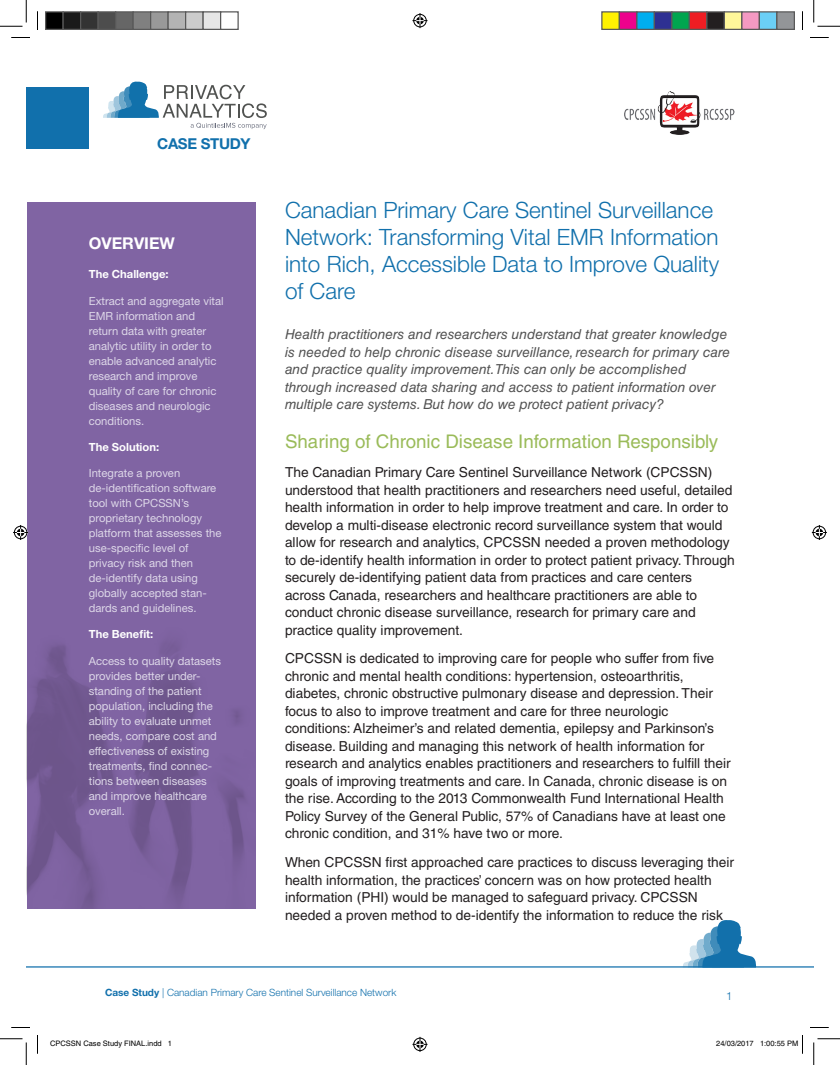
<style>
.page{position:relative;width:840px;height:1065px;background:#fff}
.page>*{position:absolute;margin:0;border:0;box-sizing:border-box;transform-origin:0 0}
.t1{font:300 22.5px/27px "Helvetica Neue LT Std";color:#1170ac}
.Subhead{font:18.75px "Helvetica LT Std";color:#9abb59}
.t2{font:700 16.25px "Helvetica Neue LT Std";color:#fff}
.t3{font:700 15px "Helvetica Neue LT Std";letter-spacing:-.02em;color:#1170ac}
.body{font:13.75px/17.5px "Helvetica LT Std";color:#231f20}
.intro_paragraph{font:italic 13.75px/17.5px "Helvetica LT Std";color:#525252}
.sidebar_text{font:11.25px/15px "Helvetica Neue LT Std";color:#ddd7e8}
.Sidebar_Header{font:700 11.25px "Helvetica Neue LT Std";color:#fff}
.t4{font:300 11.25px "Helvetica Neue LT Std";color:#1170ac}
.t5{font:300 10px "Helvetica Neue LT Std";color:#1170ac}
.t6{font:7.5px "Helvetica";color:#000}
.s1{font-weight:700}
</style>
<div class="page">
<div style="left:26px;top:88px;width:63px;height:61px;background:#1170ac"></div>
<svg style="left:683px;top:920px;width:74px;height:46px"></svg>
<hr style="left:26px;top:966px;width:788px;height:2px;background:#1170ac">
<div style="left:27px;top:203px;width:229px;height:706px;background:#8064a3"></div>
<img style="left:27px;top:532px;width:218px;height:377px">
<img style="left:624px;top:92px;width:110px;height:42px">
<svg style="left:103px;top:82px;width:164px;height:47px"></svg>
<svg style="left:11px;top:37px;width:19px;height:1px"></svg>
<svg style="left:810px;top:37px;width:19px;height:1px"></svg>
<svg style="left:11px;top:1027px;width:19px;height:1px"></svg>
<svg style="left:810px;top:1027px;width:19px;height:1px"></svg>
<svg style="left:37px;top:11px;width:1px;height:19px"></svg>
<svg style="left:37px;top:1035px;width:1px;height:19px"></svg>
<svg style="left:802px;top:11px;width:1px;height:19px"></svg>
<svg style="left:0;top:0;width:27px;height:27px"></svg>
<svg style="left:0;top:1039px;width:27px;height:26px"></svg>
<svg style="left:814px;top:0;width:26px;height:27px"></svg>
<svg style="left:814px;top:1039px;width:26px;height:26px"></svg>
<svg style="left:412px;top:13px;width:16px;height:15px"></svg>
<svg style="left:412px;top:1037px;width:16px;height:15px"></svg>
<svg style="left:13px;top:525px;width:15px;height:15px"></svg>
<svg style="left:812px;top:525px;width:15px;height:15px"></svg>
<div style="left:46px;top:12px;width:17px;height:17px;background:#000"></div>
<div style="left:45px;top:11px;width:19px;height:19px;border:1px solid #595959"></div>
<div style="left:63px;top:12px;width:18px;height:17px;background:#1a1a1a"></div>
<div style="left:62px;top:11px;width:19px;height:19px;border:1px solid #595959"></div>
<div style="left:81px;top:12px;width:17px;height:17px;background:#333"></div>
<div style="left:80px;top:11px;width:19px;height:19px;border:1px solid #595959"></div>
<div style="left:98px;top:12px;width:18px;height:17px;background:#4d4d4d"></div>
<div style="left:98px;top:11px;width:18px;height:19px;border:1px solid #595959"></div>
<div style="left:116px;top:12px;width:17px;height:17px;background:#666"></div>
<div style="left:115px;top:11px;width:19px;height:19px;border:1px solid #595959"></div>
<div style="left:133px;top:12px;width:18px;height:17px;background:#808080"></div>
<div style="left:132px;top:11px;width:19px;height:19px;border:1px solid #595959"></div>
<div style="left:151px;top:12px;width:17px;height:17px;background:#999"></div>
<div style="left:150px;top:11px;width:19px;height:19px;border:1px solid #595959"></div>
<div style="left:168px;top:12px;width:18px;height:17px;background:#b3b3b3"></div>
<div style="left:168px;top:11px;width:18px;height:19px;border:1px solid #595959"></div>
<div style="left:186px;top:12px;width:17px;height:17px;background:#ccc"></div>
<div style="left:185px;top:11px;width:19px;height:19px;border:1px solid #595959"></div>
<div style="left:203px;top:12px;width:18px;height:17px;background:#e6e6e6"></div>
<div style="left:202px;top:11px;width:19px;height:19px;border:1px solid #595959"></div>
<div style="left:220px;top:11px;width:19px;height:19px;border:1px solid #595959"></div>
<div style="left:602px;top:12px;width:17px;height:17px;background:#fff101"></div>
<div style="left:601px;top:11px;width:19px;height:19px;border:1px solid #595959"></div>
<div style="left:619px;top:12px;width:18px;height:17px;background:#ed028c"></div>
<div style="left:619px;top:11px;width:19px;height:19px;border:1px solid #595959"></div>
<div style="left:637px;top:12px;width:17px;height:17px;background:#00aeef"></div>
<div style="left:636px;top:11px;width:19px;height:19px;border:1px solid #595959"></div>
<div style="left:654px;top:12px;width:18px;height:17px;background:#2e3092"></div>
<div style="left:654px;top:11px;width:18px;height:19px;border:1px solid #595959"></div>
<div style="left:672px;top:12px;width:17px;height:17px;background:#00a54f"></div>
<div style="left:671px;top:11px;width:19px;height:19px;border:1px solid #595959"></div>
<div style="left:689px;top:12px;width:18px;height:17px;background:#ee1d23"></div>
<div style="left:689px;top:11px;width:19px;height:19px;border:1px solid #595959"></div>
<div style="left:707px;top:12px;width:17px;height:17px;background:#231f20"></div>
<div style="left:706px;top:11px;width:19px;height:19px;border:1px solid #595959"></div>
<div style="left:724px;top:12px;width:18px;height:17px;background:#fff79a"></div>
<div style="left:724px;top:11px;width:18px;height:19px;border:1px solid #595959"></div>
<div style="left:742px;top:12px;width:17px;height:17px;background:#f499c2"></div>
<div style="left:741px;top:11px;width:19px;height:19px;border:1px solid #595959"></div>
<div style="left:759px;top:12px;width:18px;height:17px;background:#6bcff6"></div>
<div style="left:759px;top:11px;width:19px;height:19px;border:1px solid #595959"></div>
<div style="left:777px;top:12px;width:17px;height:17px;background:#939598"></div>
<div style="left:776px;top:11px;width:19px;height:19px;border:1px solid #595959"></div>
<svg style="left:802px;top:1035px;width:1px;height:19px"></svg>
<p class="t3" style="left:157px;top:134px;width:95px">CASE STUDY</p>
<p class="t2" style="left:89px;top:233px;width:88px">OVERVIEW</p>
<p class="Sidebar_Header" style="left:89px;top:267px;width:81px">The Challenge:</p>
<p class="sidebar_text" style="left:89px;top:293px;width:136px">Extract and aggregate vital<br>EMR information and return data with greater analytic utility in order to enable advanced analytic research and improve quality of care for chronic diseases and neurologic conditions.</p>
<p class="Sidebar_Header" style="left:89px;top:440px;width:72px">The Solution:</p>
<p class="sidebar_text" style="left:89px;top:465px;width:134px">Integrate a proven de-identification software tool with CPCSSN’s proprietary technology platform that assesses the use-specific level of privacy risk and then de-identify data using globally accepted stan&shy;dards and guidelines.</p>
<p class="Sidebar_Header" style="left:89px;top:627px;width:66px">The Benefit:</p>
<p class="sidebar_text" style="left:89px;top:653px;width:134px">Access to quality datasets provides better under&shy;standing of the patient population, including the ability to evaluate unmet needs, compare cost and effectiveness of existing treatments, find connec&shy;tions between diseases and improve healthcare overall.</p>
<p class="t1" style="left:285px;top:196px;width:436px">Canadian Primary Care Sentinel Surveillance Network: Transforming Vital EMR Information into Rich, Accessible Data to Improve Quality of Care</p>
<p class="intro_paragraph" style="left:285px;top:325px;width:447px">Health practitioners and researchers understand that greater knowledge is needed to help chronic disease surveillance, research for primary care and practice quality improvement.This can only be accomplished through increased data sharing and access to patient information over multiple care systems. But how do we protect patient privacy?</p>
<p class="Subhead" style="left:285px;top:431px;width:435px">Sharing of Chronic Disease Information Responsibly</p>
<p class="body" style="left:285px;top:464px;width:451px">The Canadian Primary Care Sentinel Surveillance Network (CPCSSN) understood that health practitioners and researchers need useful, detailed health information in order to help improve treatment and care. In order to develop a multi-disease electronic record surveillance system that would allow for research and analytics, CPCSSN needed a proven methodology to de-identify health information in order to protect patient privacy. Through securely de-identifying patient data from practices and care centers across Canada, researchers and healthcare practitioners are able to conduct chronic disease surveillance, research for primary care and practice quality improvement.</p>
<p class="body" style="left:285px;top:650px;width:447px">CPCSSN is dedicated to improving care for people who suffer from five chronic and mental health conditions: hypertension, osteoarthritis, diabetes, chronic obstructive pulmonary disease and depression. Their focus to also to improve treatment and care for three neurologic conditions: Alzheimer’s and related dementia, epilepsy and Parkinson’s disease. Building and managing this network of health information for research and analytics enables practitioners and researchers to fulfill their goals of improving treatments and care. In Canada, chronic disease is on the rise. According to the 2013 Commonwealth Fund International Health Policy Survey of the General Public, 57% of Canadians have at least one chronic condition, and 31% have two or more.</p>
<p class="body" style="left:285px;top:854px;width:451px">When CPCSSN first approached care practices to discuss leveraging their health information, the practices’ concern was on how protected health information (PHI) would be managed to safeguard privacy. CPCSSN needed a proven method to de-identify the information to reduce the risk</p>
<p class="t5" style="left:105px;top:986px;width:293px"><span class="s1">Case Study</span> | Canadian Primary Care Sentinel Surveillance Network</p>
<p class="t4" style="left:726px;top:989px;width:8px">1</p>
<p class="t6" style="left:50px;top:1039px;width:124px">CPCSSN Case Study FINAL.indd 1</p>
<p class="t6" style="left:716px;top:1039px;width:84px">24/03/2017 1:00:55 PM</p>
</div>
